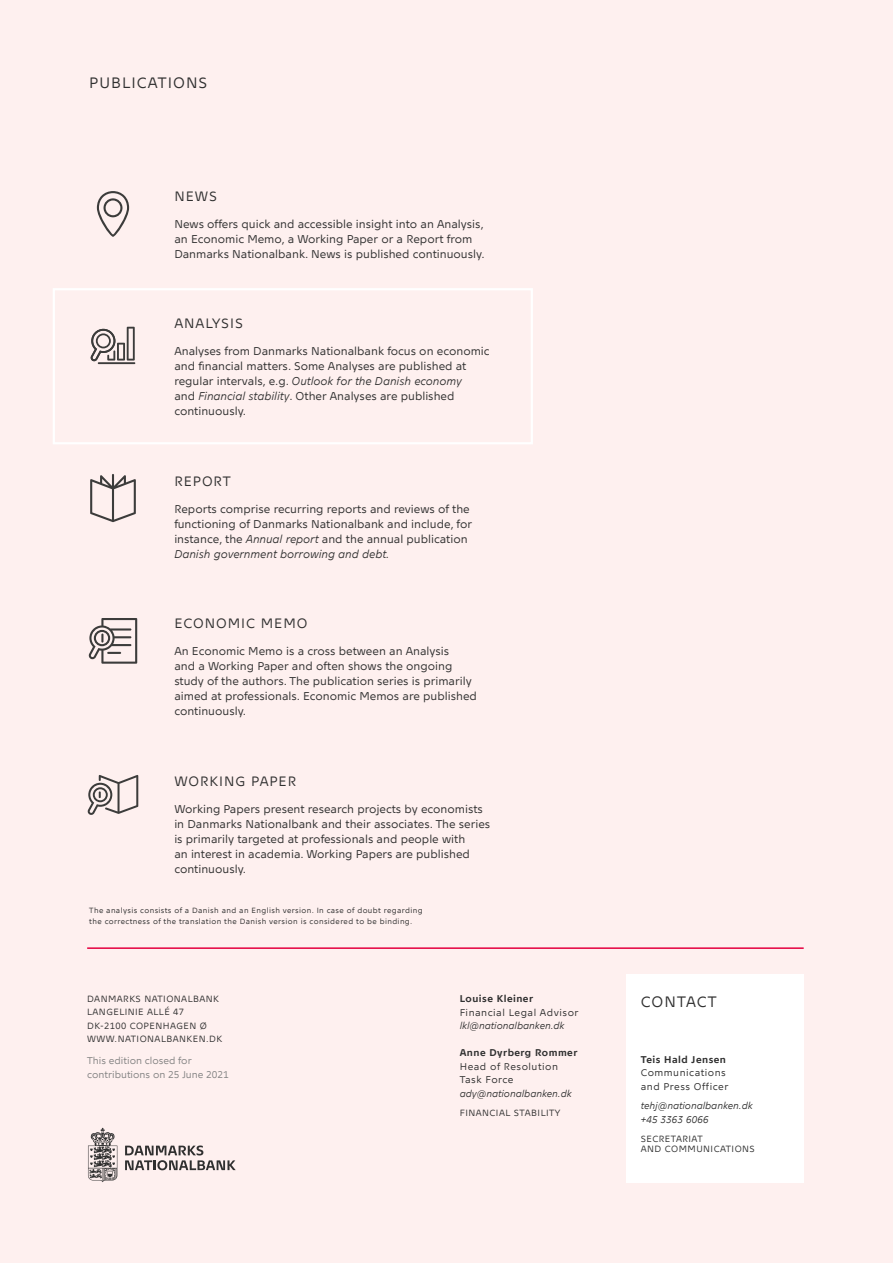
<style>
.page{position:relative;width:893px;height:1263px;background:#fef0ef}
.page>*{position:absolute;margin:0;border:0;box-sizing:border-box;transform-origin:0 0}
.t1{font:15px "Nationalbank";letter-spacing:.07em;color:#303030}
.t2{font:13.5px "Nationalbank";letter-spacing:.07em;color:#303030}
.t3{font:11.25px/15px "Nationalbank";color:#303030}
.t4{font:9.75px/13.5px "Nationalbank";letter-spacing:.05em;color:#303030}
.t5{font:italic 9.75px/13.5px "Nationalbank";color:#303030}
.t6{font:9.75px/13.5px "Nationalbank";color:#838383}
.t7{font:700 9.75px "Nationalbank";letter-spacing:.05em;color:#303030}
.t8{font:9px/13.5px "Nationalbank";letter-spacing:.05em;color:#303030}
.t9{font:7.5px/10.5px "Nationalbank";letter-spacing:.05em;color:#303030}
.s1{font-style:italic}
</style>
<div class="page">
<div style="left:53px;top:288px;width:480px;height:156px;border:2px solid #fff"></div>
<svg style="left:97px;top:191px;width:32px;height:46px"></svg>
<hr style="left:98px;top:362px;width:37px;height:2px;background:#3c3c3b">
<svg style="left:90px;top:327px;width:45px;height:34px"></svg>
<svg style="left:90px;top:474px;width:46px;height:48px"></svg>
<svg style="left:88px;top:775px;width:50px;height:40px"></svg>
<svg style="left:88px;top:618px;width:49px;height:46px"></svg>
<svg style="left:125px;top:1145px;width:111px;height:25px"></svg>
<svg style="left:88px;top:1128px;width:29px;height:54px"></svg>
<hr style="left:87px;top:947px;width:717px;height:2px;background:#e4003f">
<div style="left:626px;top:974px;width:178px;height:208px;background:#fff"></div>
<h1 class="t1" style="left:89px;top:74px;width:120px">PUBLICATIONS</h1>
<p class="t2" style="left:174px;top:188px;width:44px">NEWS</p>
<p class="t3" style="left:174px;top:216px;width:312px">News offers quick and accessible insight into an Analysis, an Economic Memo, a Working Paper or a Report from<br>Danmarks Nationalbank. News is published continuously.</p>
<p class="t2" style="left:174px;top:316px;width:70px">ANALYSIS</p>
<p class="t3" style="left:174px;top:344px;width:317px">Analyses from Danmarks Nationalbank focus on economic and financial matters. Some Analyses are published at regular intervals, e.g. <span class="s1">Outlook for the Danish economy<br></span>and <span class="s1">Financial stability</span>. Other Analyses are published continuously.</p>
<p class="t2" style="left:174px;top:473px;width:58px">REPORT</p>
<p class="t3" style="left:174px;top:501px;width:299px">Reports comprise recurring reports and reviews of the functioning of Danmarks Nationalbank and include, for instance, the <span class="s1">Annual report</span> and the annual publication <span class="s1">Danish government borrowing and debt.</span></p>
<p class="t2" style="left:174px;top:616px;width:135px">ECONOMIC MEMO</p>
<p class="t3" style="left:174px;top:644px;width:304px">An Economic Memo is a cross between an Analysis<br>and a Working Paper and often shows the ongoing study of the authors. The publication series is primarily aimed at professionals. Economic Memos are published continuously.</p>
<p class="t2" style="left:174px;top:773px;width:123px">WORKING PAPER</p>
<p class="t3" style="left:174px;top:801px;width:317px">Working Papers present research projects by economists in Danmarks Nationalbank and their associates. The series is primarily targeted at professionals and people with<br>an interest in academia. Working Papers are published continuously.</p>
<p class="t9" style="left:89px;top:905px;width:335px">The analysis consists of a Danish and an English version. In case of doubt regarding the correctness of the translation the Danish version is considered to be binding.</p>
<p class="t8" style="left:87px;top:992px;width:136px">DANMARKS NATIONALBANK<br>LANGELINIE ALLÉ 47<br>DK-2100 COPENHAGEN Ø<br>WWW.NATIONALBANKEN.DK</p>
<p class="t6" style="left:87px;top:1054px;width:143px">This edition closed for contributions on 25 June 2021</p>
<p class="t7" style="left:460px;top:993px;width:75px">Louise Kleiner</p>
<p class="t4" style="left:460px;top:1005px;width:120px">Financial Legal Advisor</p>
<p class="t5" style="left:460px;top:1019px;width:106px">lkl@nationalbanken.dk</p>
<p class="t7" style="left:460px;top:1047px;width:119px">Anne Dyrberg Rommer</p>
<p class="t4" style="left:460px;top:1059px;width:100px">Head of Resolution<br>Task Force</p>
<p class="t5" style="left:460px;top:1086px;width:114px">ady@nationalbanken.dk</p>
<p class="t8" style="left:460px;top:1106px;width:102px">FINANCIAL STABILITY</p>
<h1 class="t1" style="left:641px;top:992px;width:77px">CONTACT</h1>
<p class="t7" style="left:641px;top:1053px;width:87px">Teis Hald Jensen</p>
<p class="t4" style="left:641px;top:1066px;width:89px">Communications and Press Officer</p>
<p class="t5" style="left:641px;top:1099px;width:114px">tehj@nationalbanken.dk +45 3363 6066</p>
<p class="t8" style="left:641px;top:1133px;width:116px;line-height:10.5px">SECRETARIAT<br>AND COMMUNICATIONS</p>
</div>
